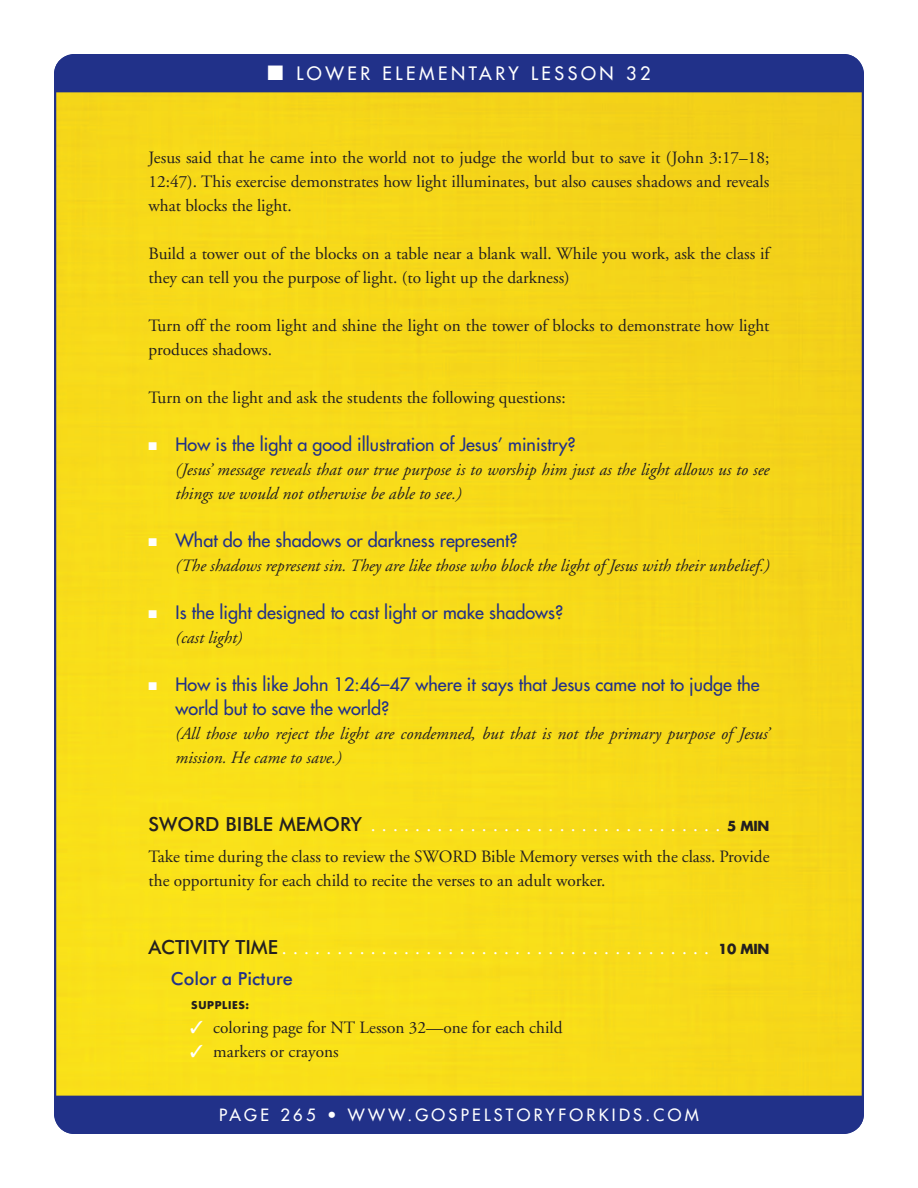
<style>
.page{position:relative;width:918px;height:1188px;background:#fff}
.page>*{position:absolute;margin:0;border:0;box-sizing:border-box;transform-origin:0 0}
.SUB_1{font:19.5px "Adobe Garamond";color:#fff}
.t1{font:18px/24px "Futura";color:#213189}
.t2{font:18px "Futura";letter-spacing:.2em;color:#fff}
.LS_Subhead_2{font:500 18px "Futura BT";color:#213189}
.TXT{font:17.25px/24px "Adobe Garamond";color:#231f20}
.Bulleted_Answer{font:italic 17.25px/24px "Adobe Garamond";color:#231f20}
.t3{font:16.5px "Futura";letter-spacing:.2em;color:#fff}
.LS_Supply_List_Inden{font:700 10.5px "Futura";letter-spacing:.06em;color:#231f20}
.s1{color:#fff}
.s2{font-family:"Futura BT";font-weight:500;color:#231f20}
.s3{font-family:"Futura";font-weight:700;font-size:13.5px;color:#231f20}
</style>
<div class="page">
<div style="left:57px;top:92px;width:804px;height:1004px;background:#f7db1a"></div>
<div style="left:54px;top:54px;width:810px;height:38px;background:#213189"></div>
<div style="left:54px;top:1096px;width:810px;height:38px;background:#213189"></div>
<p class="t2" style="left:267px;top:62px;width:385px">■ LOWER ELEMENTARY LESSON 32</p>
<p class="TXT" style="left:148px;top:146px;width:622px;text-align:justify">Jesus said that he came into the world not to judge the world but to save it (John 3:17–18; 12:47). This exercise demonstrates how light illuminates, but also causes shadows and reveals what blocks the light.</p>
<p class="TXT" style="left:148px;top:242px;width:623px">Build a tower out of the blocks on a table near a blank wall. While you work, ask the class if they can tell you the purpose of light. (to light up the darkness)</p>
<p class="TXT" style="left:148px;top:314px;width:623px">Turn off the room light and shine the light on the tower of blocks to demonstrate how light produces shadows.</p>
<p class="TXT" style="left:148px;top:386px;width:419px">Turn on the light and ask the students the following questions:</p>
<p class="t1" style="left:148px;top:432px;width:429px"><span class="s1">■</span> How is the light a good illustration of Jesus’ ministry?</p>
<p class="Bulleted_Answer" style="left:176px;top:458px;width:596px">(Jesus’ message reveals that our true purpose is to worship him just as the light allows us to see things we would not otherwise be able to see.)</p>
<p class="t1" style="left:148px;top:528px;width:371px"><span class="s1">■</span> What do the shadows or darkness represent?</p>
<p class="Bulleted_Answer" style="left:176px;top:554px;width:596px">(The shadows represent sin. They are like those who block the light of Jesus with their unbelief.)</p>
<p class="t1" style="left:148px;top:600px;width:416px"><span class="s1">■</span> Is the light designed to cast light or make shadows?</p>
<p class="Bulleted_Answer" style="left:176px;top:626px;width:68px">(cast light)</p>
<p class="t1" style="left:176px;top:672px;width:586px;text-indent:-27px"><span class="s1">■</span> How is this like John 12:46–47 where it says that Jesus came not to judge the world but to save the world?</p>
<p class="Bulleted_Answer" style="left:176px;top:722px;width:595px">(All those who reject the light are condemned, but that is not the primary purpose of Jesus’ mission. He came to save.)</p>
<p class="SUB_1" style="left:148px;top:815px;width:623px"><span class="s2">SWORD BIBLE MEMORY</span> ................................ <span class="s3">5 MIN</span></p>
<p class="TXT" style="left:148px;top:845px;width:623px">Take time during the class to review the SWORD Bible Memory verses with the class. Provide the opportunity for each child to recite the verses to an adult worker.</p>
<p class="SUB_1" style="left:148px;top:938px;width:623px"><span class="s2">ACTIVITY TIME</span>....................................... <span class="s3">10 MIN</span></p>
<p class="LS_Subhead_2" style="left:171px;top:968px;width:123px">Color a Picture</p>
<p class="LS_Supply_List_Inden" style="left:191px;top:998px;width:60px">SUPPLIES:</p>
<p class="TXT" style="left:190px;top:1016px;width:374px"><span class="s1">✓</span> coloring page for NT Lesson 32—one for each child</p>
<p class="TXT" style="left:190px;top:1040px;width:150px"><span class="s1">✓</span> markers or crayons</p>
<p class="t3" style="left:219px;top:1105px;width:481px">PAGE 265 • WWW.GOSPELSTORYFORKIDS.COM</p>
</div>
